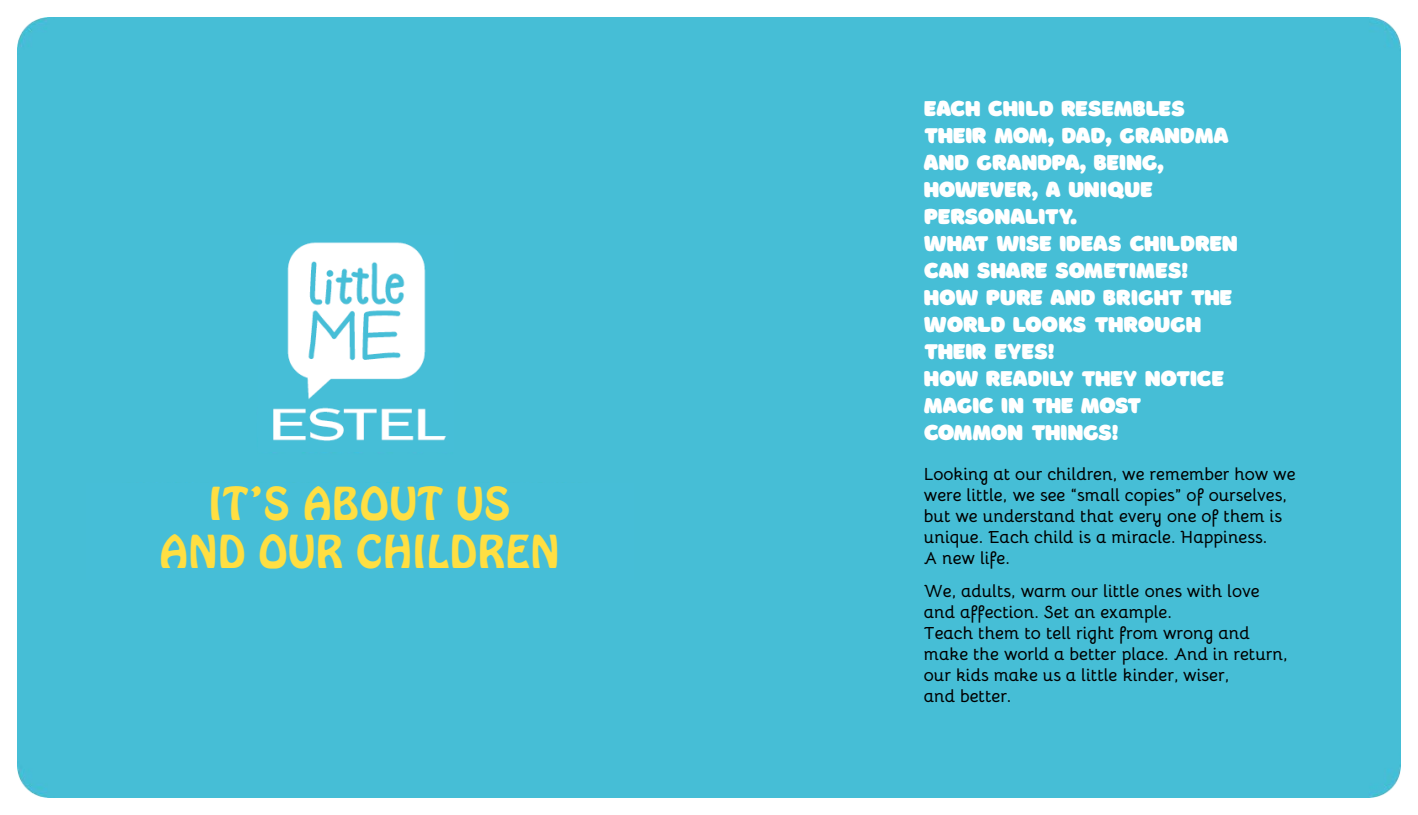
<style>
.page{position:relative;width:1418px;height:815px;background:#fff}
.page>*{position:absolute;margin:0;border:0;box-sizing:border-box;transform-origin:0 0}
.t1{font:40px/48px "Hobo Std";letter-spacing:.025em;color:#ffdf42;text-align:center}
.t2{font:22.5px/27px "Borsok";letter-spacing:-.015em;color:#fff}
.t3{font:700 17.5px/21px "Bellota";color:#000}
</style>
<div class="page">
<div style="left:18px;top:18px;width:1382px;height:779px;background:#46bed6"></div>
<div style="left:86px;top:483px;width:548px;height:96px;background:#46bed7"></div>
<img style="left:259px;top:235px;width:195px;height:217px">
<p class="t1" style="left:160px;top:480px;width:401px">IT’S ABOUT US<br>AND OUR CHILDREN</p>
<p class="t2" style="left:924px;top:93px;width:306px">EACH CHILD RESEMBLES<br>THEIR MOM, DAD, GRANDMA<br>AND GRANDPA, BEING,<br>HOWEVER, A UNIQUE<br>PERSONALITY.</p>
<p class="t2" style="left:924px;top:228px;width:315px">WHAT WISE IDEAS CHILDREN<br>CAN SHARE SOMETIMES!</p>
<p class="t2" style="left:924px;top:282px;width:310px">HOW PURE AND BRIGHT THE<br>WORLD LOOKS THROUGH<br>THEIR EYES!</p>
<p class="t2" style="left:924px;top:363px;width:302px">HOW READILY THEY NOTICE<br>MAGIC IN THE MOST<br>COMMON THINGS!</p>
<p class="t3" style="left:924px;top:462px;width:373px">Looking at our children, we remember how we were little, we see “small copies” of ourselves, but we understand that every one of them is unique. Each child is a miracle. Happiness.</p>
<p class="t3" style="left:924px;top:546px;width:88px">A new life.</p>
<p class="t3" style="left:924px;top:579px;width:337px">We, adults, warm our little ones with love and affection. Set an example.</p>
<p class="t3" style="left:924px;top:621px;width:365px">Teach them to tell right from wrong and make the world a better place. And in return, our kids make us a little kinder, wiser,<br>and better.</p>
</div>
